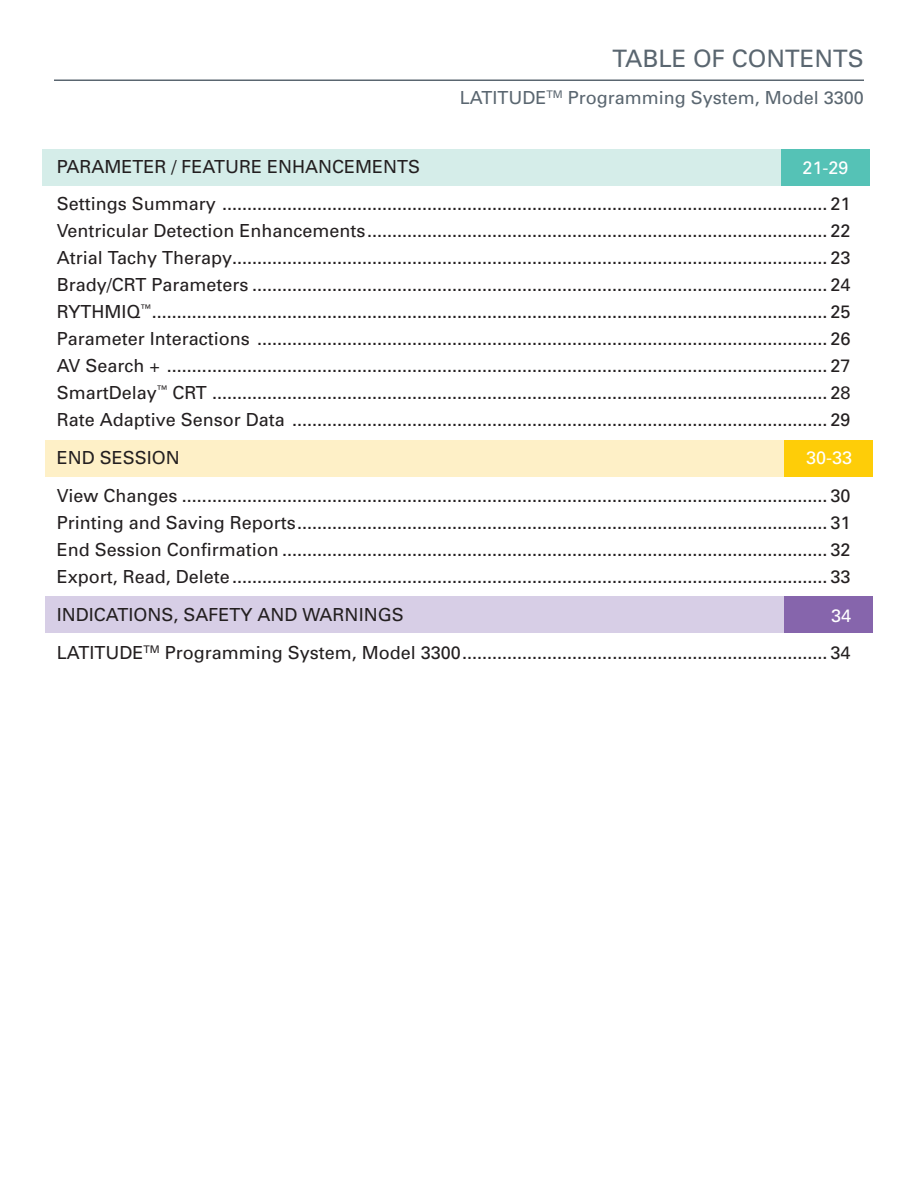
<style>
.page{position:relative;width:918px;height:1188px;background:#fff}
.page>*{position:absolute;margin:0;border:0;box-sizing:border-box;transform-origin:0 0}
.t1{font:24px "Univers";color:#5a6670}
.t2{font:18px/27px "Univers";color:#231f20;text-align:justify}
.t3{font:18px "Univers";color:#5a6670}
.t4{font:18px "Univers";color:#fff}
</style>
<div class="page">
<div style="left:45px;top:596px;width:827px;height:37px;background:#d7cee6"></div>
<div style="left:784px;top:596px;width:88px;height:37px;background:#8665ac"></div>
<hr style="left:54px;top:80px;width:810px;height:1px;background:#5a6670">
<div style="left:45px;top:440px;width:827px;height:37px;background:#fef0c7"></div>
<div style="left:784px;top:440px;width:88px;height:37px;background:#fecd08"></div>
<div style="left:42px;top:149px;width:827px;height:37px;background:#d5ede9"></div>
<div style="left:781px;top:149px;width:88px;height:37px;background:#55c2b6"></div>
<h1 class="t1" style="left:612px;top:44px;width:253px">TABLE OF CONTENTS</h1>
<p class="t3" style="left:460px;top:87px;width:406px">LATITUDE<sup>TM</sup> Programming System, Model 3300</p>
<p class="t2" style="left:57px;top:153px;width:365px">PARAMETER / FEATURE ENHANCEMENTS</p>
<p class="t4" style="left:802px;top:157px;width:48px">21-29</p>
<p class="t2" style="left:57px;top:191px;width:795px">Settings Summary ......................................................................................................................... 21<br>Ventricular Detection Enhancements............................................................................................ 22<br>Atrial Tachy Therapy....................................................................................................................... 23<br>Brady/CRT Parameters ................................................................................................................... 24<br>RYTHMIQ<sup>™</sup>....................................................................................................................................... 25<br>Parameter Interactions .................................................................................................................. 26<br>AV Search + .................................................................................................................................... 27<br>SmartDelay<sup>™</sup> CRT ........................................................................................................................... 28<br>Rate Adaptive Sensor Data ........................................................................................................... 29</p>
<p class="t2" style="left:57px;top:439px;width:795px;line-height:37.8px">END SESSION<br>View Changes ................................................................................................................................. 30</p>
<p class="t2" style="left:57px;top:509px;width:795px">Printing and Saving Reports.......................................................................................................... 31<br>End Session Confirmation ............................................................................................................. 32<br>Export, Read, Delete....................................................................................................................... 33</p>
<p class="t2" style="left:57px;top:596px;width:795px;line-height:37.8px">INDICATIONS, SAFETY AND WARNINGS<br>LATITUDE<sup>TM</sup> Programming System, Model 3300......................................................................... 34</p>
<p class="t4" style="left:806px;top:447px;width:48px">30-33</p>
<p class="t4" style="left:831px;top:605px;width:22px">34</p>
</div>
